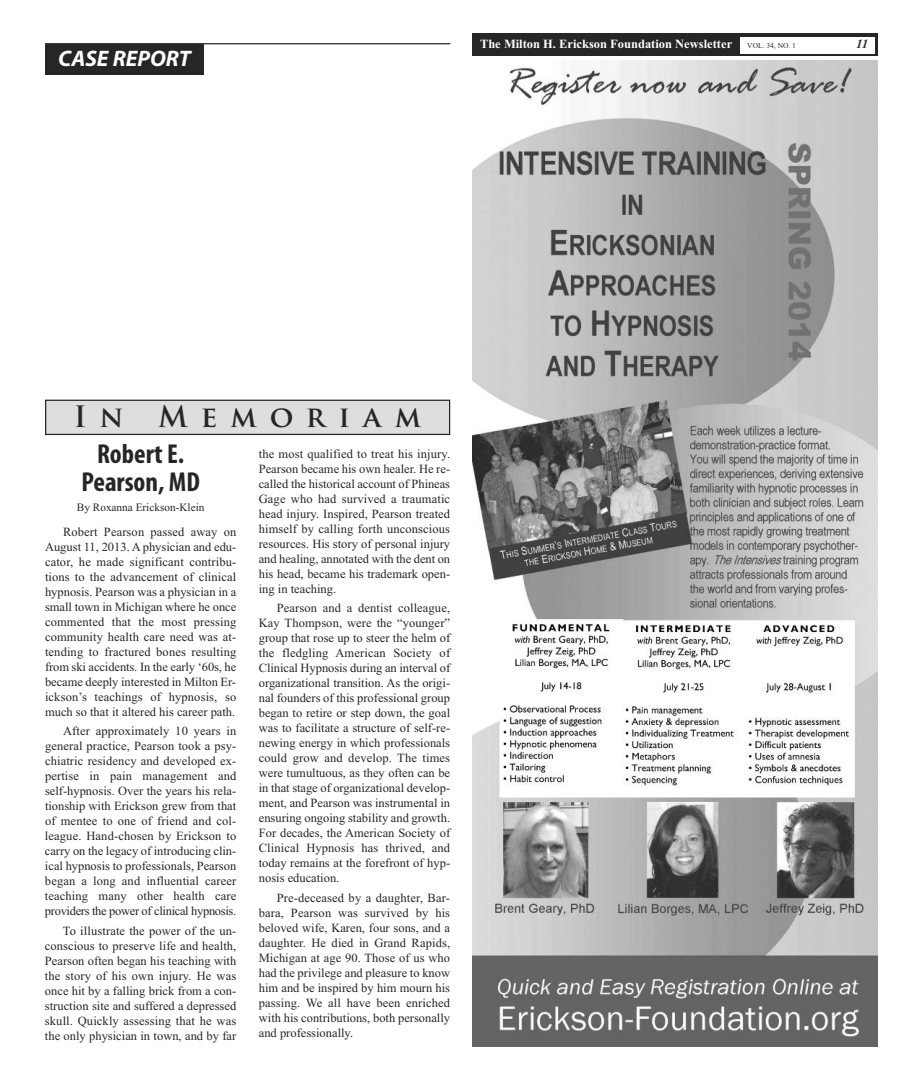
<style>
.page{position:relative;width:923px;height:1080px;background:#fff}
.page>*{position:absolute;margin:0;border:0;box-sizing:border-box;transform-origin:0 0}
.t1{font:700 28.75px "Trajan Pro";letter-spacing:.45em;color:#272627}
.t2{font:700 condensed 27.5px/27.5px "Myriad Pro";color:#272627;text-align:center}
.t3{font:italic 700 22.5px "Myriad Pro";color:#fff}
.t4{font:12.5px/15px "Times New Roman";color:#272627;text-align:justify}
.t5{font:700 12.5px "Times New Roman";color:#fff}
.t6{font:italic 700 12.5px "Times New Roman";color:#272627}
.t7{font:11.25px "Times New Roman";color:#272627}
.s1{font-weight:400;font-size:7.5px;color:#272627}
</style>
<div class="page">
<div style="left:472px;top:34px;width:406px;height:22px;background:#272627"></div>
<div style="left:740px;top:37px;width:134px;height:16px;background:#fff"></div>
<div style="left:46px;top:400px;width:403px;height:34px;background:#dfdedf"></div>
<div style="left:45px;top:400px;width:405px;height:35px;border:1px solid #272627"></div>
<img style="left:472px;top:61px;width:405px;height:986px">
<div style="left:45px;top:44px;width:159px;height:30px;background:#272627"></div>
<hr style="left:45px;top:43px;width:405px;height:1px;background:#272627">
<h3 class="t3" style="left:58px;top:44px;width:134px">CASE REPORT</h3>
<p class="t5" style="left:480px;top:35px;width:317px">The Milton H. Erickson Foundation Newsletter <span class="s1">VOL. 34, NO. 1</span></p>
<p class="t6" style="left:856px;top:35px;width:13px">11</p>
<h1 class="t1" style="left:74px;top:399px;width:349px">In Memoriam</h1>
<h2 class="t2" style="left:81px;top:440px;width:120px">Robert E.<br>Pearson, MD</h2>
<p class="t7" style="left:77px;top:499px;width:129px">By Roxanna Erickson-Klein</p>
<p class="t4" style="left:45px;top:524px;width:193px;text-indent:18px">Robert Pearson passed away on August 11, 2013. A physician and edu&shy;cator, he made significant contribu&shy;tions to the advancement of clinical hypnosis. Pearson was a physician in a small town in Michigan where he once commented that the most pressing community health care need was at&shy;tending to fractured bones resulting from ski accidents. In the early ‘60s, he became deeply interested in Milton Er&shy;ickson’s teachings of hypnosis, so much so that it altered his career path.</p>
<p class="t4" style="left:45px;top:723px;width:193px;text-indent:18px">After approximately 10 years in general practice, Pearson took a psy&shy;chiatric residency and developed ex&shy;pertise in pain management and self-hypnosis. Over the years his rela&shy;tionship with Erickson grew from that of mentee to one of friend and col&shy;league. Hand-chosen by Erickson to carry on the legacy of introducing clin&shy;ical hypnosis to professionals, Pearson began a long and influential career teaching many other health care providers the power of clinical hypnosis.</p>
<p class="t4" style="left:45px;top:923px;width:193px;text-indent:18px">To illustrate the power of the un&shy;conscious to preserve life and health, Pearson often began his teaching with the story of his own injury. He was once hit by a falling brick from a con&shy;struction site and suffered a depressed skull. Quickly assessing that he was the only physician in town, and by far</p>
<p class="t4" style="left:259px;top:446px;width:193px">the most qualified to treat his injury.<br>Pearson became his own healer. He re&shy;called the historical account of Phineas Gage who had survived a traumatic head injury. Inspired, Pearson treated himself by calling forth unconscious resources. His story of personal injury and healing, annotated with the dent on his head, became his trademark open&shy;ing in teaching.</p>
<p class="t4" style="left:259px;top:600px;width:193px;text-indent:18px">Pearson and a dentist colleague, Kay Thompson, were the “younger” group that rose up to steer the helm of the fledgling American Society of Clinical Hypnosis during an interval of organizational transition. As the origi&shy;nal founders of this professional group began to retire or step down, the goal was to facilitate a structure of self-re&shy;newing energy in which professionals could grow and develop. The times were tumultuous, as they often can be in that stage of organizational develop&shy;ment, and Pearson was instrumental in ensuring ongoing stability and growth.<br>For decades, the American Society of Clinical Hypnosis has thrived, and today remains at the forefront of hyp&shy;nosis education.</p>
<p class="t4" style="left:259px;top:890px;width:193px;text-indent:18px">Pre-deceased by a daughter, Bar&shy;bara, Pearson was survived by his beloved wife, Karen, four sons, and a daughter. He died in Grand Rapids, Michigan at age 90. Those of us who had the privilege and pleasure to know him and be inspired by him mourn his passing. We all have been enriched with his contributions, both personally and professionally.</p>
</div>
